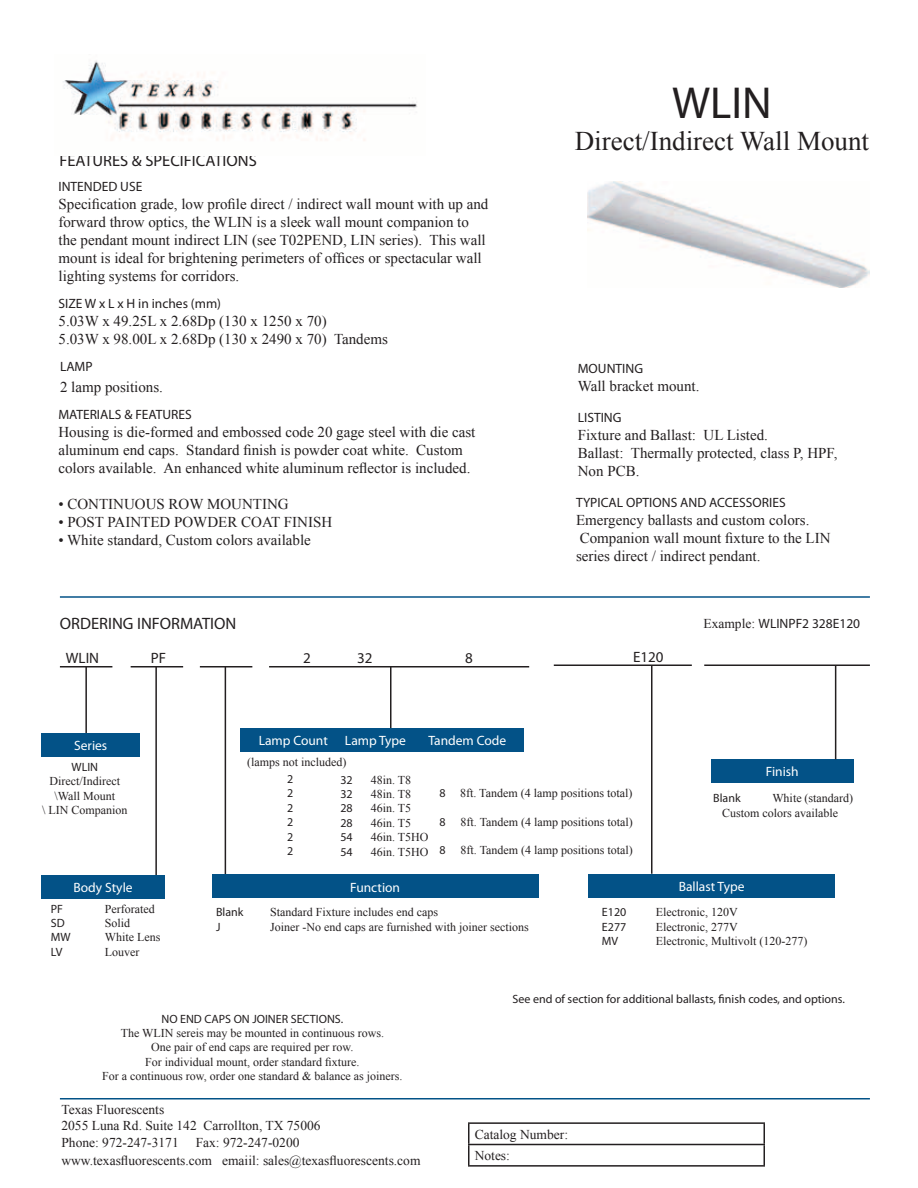
<style>
.page{position:relative;width:918px;height:1188px;background:#fff}
.page>*{position:absolute;margin:0;border:0;box-sizing:border-box;transform-origin:0 0}
.t1{font:45px "Myriad Pro";color:#231f20}
.t2{font:27px "Times New Roman";color:#231f20}
.t3{font:16.5px "Myriad Pro";color:#231f20}
.t4{font:15px/18px "Times New Roman";color:#231f20}
.t5{font:15px "Myriad Pro";color:#231f20}
.t6{font:13.5px/16.2px "Times New Roman";color:#231f20}
.t7{font:13.5px "Myriad Pro";color:#231f20}
.t8{font:13.5px "Myriad Pro";color:#fff}
.t9{font:12px/14.4px "Times New Roman";color:#231f20;text-align:center}
.t10{font:12px/14.4px "Myriad Pro";color:#231f20;text-align:justify}
.s1{font-family:"Times New Roman"}
.s2{font-family:"Myriad Pro"}
</style>
<div class="page">
<hr style="left:468px;top:1122px;width:297px;height:2px;background:#231f20">
<hr style="left:468px;top:1124px;width:2px;height:20px;background:#231f20">
<hr style="left:468px;top:1144px;width:297px;height:1px;background:#231f20">
<hr style="left:468px;top:1145px;width:2px;height:20px;background:#231f20">
<svg style="left:764px;top:1124px;width:1px;height:41px"></svg>
<hr style="left:468px;top:1165px;width:297px;height:2px;background:#231f20">
<hr style="left:60px;top:596px;width:810px;height:2px;background:#035287">
<hr style="left:60px;top:1098px;width:810px;height:2px;background:#035287">
<hr style="left:60px;top:666px;width:52px;height:2px;background:#231f20">
<hr style="left:269px;top:666px;width:260px;height:2px;background:#231f20">
<hr style="left:704px;top:665px;width:166px;height:1px;background:#231f20">
<hr style="left:390px;top:666px;width:2px;height:68px;background:#231f20">
<hr style="left:85px;top:666px;width:2px;height:68px;background:#231f20">
<div style="left:41px;top:734px;width:99px;height:23px;background:#035287"></div>
<div style="left:588px;top:874px;width:247px;height:23px;background:#035287"></div>
<div style="left:711px;top:760px;width:143px;height:23px;background:#035287"></div>
<div style="left:241px;top:728px;width:283px;height:23px;background:#035287"></div>
<hr style="left:651px;top:666px;width:1px;height:208px;background:#231f20">
<hr style="left:835px;top:666px;width:1px;height:93px;background:#231f20">
<img style="left:63px;top:60px;width:354px;height:81px">
<img style="left:587px;top:181px;width:282px;height:107px">
<hr style="left:200px;top:666px;width:52px;height:2px;background:#231f20">
<hr style="left:225px;top:666px;width:1px;height:220px;background:#231f20">
<div style="left:212px;top:875px;width:326px;height:23px;background:#035287"></div>
<hr style="left:554px;top:665px;width:138px;height:1px;background:#231f20">
<hr style="left:131px;top:666px;width:52px;height:2px;background:#231f20">
<hr style="left:155px;top:666px;width:2px;height:221px;background:#231f20">
<div style="left:41px;top:875px;width:124px;height:23px;background:#035287"></div>
<p class="t3" style="left:59px;top:152px;width:199px">FEATURES &amp; SPECIFICATIONS</p>
<p class="t7" style="left:58px;top:179px;width:85px">INTENDED USE</p>
<p class="t4" style="left:58px;top:195px;width:431px">Specification grade, low profile direct / indirect wall mount with up and forward throw optics, the WLIN is a sleek wall mount companion to the pendant mount indirect LIN (see T02PEND, LIN series). This wall mount is ideal for brightening perimeters of offices or spectacular wall lighting systems for corridors.</p>
<p class="t7" style="left:58px;top:296px;width:164px">SIZE W x L x H in inches (mm)</p>
<p class="t4" style="left:58px;top:312px;width:331px">5.03W x 49.25L x 2.68Dp (130 x 1250 x 70)<br>5.03W x 98.00L x 2.68Dp (130 x 2490 x 70) Tandems</p>
<p class="t7" style="left:60px;top:359px;width:34px">LAMP</p>
<p class="t4" style="left:60px;top:378px;width:104px">2 lamp positions.</p>
<p class="t7" style="left:58px;top:407px;width:135px">MATERIALS &amp; FEATURES</p>
<p class="t4" style="left:58px;top:423px;width:419px">Housing is die-formed and embossed code 20 gage steel with die cast aluminum end caps. Standard finish is powder coat white. Custom colors available. An enhanced white aluminum reflector is included.</p>
<p class="t4" style="left:58px;top:495px;width:232px">• CONTINUOUS ROW MOUNTING</p>
<p class="t4" style="left:58px;top:513px;width:275px">• POST PAINTED POWDER COAT FINISH</p>
<p class="t4" style="left:58px;top:531px;width:254px">• White standard, Custom colors available</p>
<h1 class="t1" style="left:672px;top:78px;width:101px">WLIN</h1>
<h2 class="t2" style="left:575px;top:123px;width:296px">Direct/Indirect Wall Mount</h2>
<p class="t7" style="left:578px;top:362px;width:67px">MOUNTING</p>
<p class="t4" style="left:578px;top:377px;width:123px">Wall bracket mount.</p>
<p class="t7" style="left:578px;top:410px;width:45px">LISTING</p>
<p class="t4" style="left:578px;top:426px;width:261px">Fixture and Ballast: UL Listed.<br>Ballast: Thermally protected, class P, HPF,<br>Non PCB.</p>
<p class="t7" style="left:576px;top:495px;width:211px">TYPICAL OPTIONS AND ACCESSORIES</p>
<p class="t4" style="left:576px;top:510px;width:256px">Emergency ballasts and custom colors.<br>Companion wall mount fixture to the LIN series direct / indirect pendant.</p>
<p class="t3" style="left:60px;top:615px;width:178px">ORDERING INFORMATION</p>
<p class="t7" style="left:704px;top:616px;width:158px"><span class="s1">Example:</span> WLINPF2 328E120</p>
<p class="t5" style="left:66px;top:649px;width:35px">WLIN</p>
<p class="t5" style="left:303px;top:650px;width:9px">2</p>
<p class="t5" style="left:357px;top:650px;width:17px">32</p>
<p class="t5" style="left:465px;top:650px;width:9px">8</p>
<p class="t5" style="left:633px;top:649px;width:32px">E120</p>
<p class="t5" style="left:151px;top:650px;width:17px">PF</p>
<p class="t8" style="left:74px;top:738px;width:35px">Series</p>
<p class="t8" style="left:259px;top:733px;width:71px">Lamp Count</p>
<p class="t8" style="left:345px;top:733px;width:63px">Lamp Type</p>
<p class="t8" style="left:428px;top:733px;width:79px">Tandem Code</p>
<p class="t9" style="left:247px;top:754px;width:101px">(lamps not included)</p>
<p class="t10" style="left:72px;top:760px;width:28px">WLIN</p>
<p class="t9" style="left:42px;top:774px;width:87px">Direct/Indirect \Wall Mount<br>\ LIN Companion</p>
<p class="t10" style="left:287px;top:772px;width:8px">2<br>2<br>2<br>2<br>2<br>2</p>
<p class="t10" style="left:340px;top:773px;width:14px">32</p>
<p class="t9" style="left:371px;top:772px;width:42px">48in. T8</p>
<p class="t10" style="left:340px;top:787px;width:14px">32</p>
<p class="t9" style="left:371px;top:787px;width:42px">48in. T8</p>
<p class="t10" style="left:340px;top:801px;width:14px">28</p>
<p class="t9" style="left:371px;top:801px;width:42px">46in. T5</p>
<p class="t10" style="left:340px;top:816px;width:14px">28</p>
<p class="t9" style="left:371px;top:815px;width:42px">46in. T5</p>
<p class="t10" style="left:340px;top:830px;width:14px">54</p>
<p class="t9" style="left:371px;top:830px;width:59px">46in. T5HO</p>
<p class="t10" style="left:340px;top:845px;width:14px">54</p>
<p class="t9" style="left:371px;top:844px;width:59px">46in. T5HO</p>
<p class="t8" style="left:73px;top:880px;width:61px">Body Style</p>
<p class="t8" style="left:350px;top:880px;width:51px">Function</p>
<p class="t9" style="left:440px;top:785px;width:194px"><span class="s2">8</span> 8ft. Tandem (4 lamp positions total)</p>
<p class="t10" style="left:440px;top:815px;width:8px">8</p>
<p class="t9" style="left:461px;top:814px;width:174px">8ft. Tandem (4 lamp positions total)</p>
<p class="t10" style="left:440px;top:843px;width:8px">8</p>
<p class="t9" style="left:461px;top:843px;width:174px">8ft. Tandem (4 lamp positions total)</p>
<p class="t8" style="left:766px;top:765px;width:34px">Finish</p>
<p class="t10" style="left:713px;top:791px;width:29px">Blank</p>
<p class="t9" style="left:722px;top:791px;width:133px;text-align:left;text-indent:50px">White (standard)<br>Custom colors available</p>
<p class="t8" style="left:679px;top:879px;width:67px">Ballast Type</p>
<p class="t10" style="left:51px;top:902px;width:14px">PF</p>
<p class="t9" style="left:105px;top:901px;width:51px">Perforated</p>
<p class="t10" style="left:51px;top:916px;width:15px">SD</p>
<p class="t9" style="left:105px;top:916px;width:27px">Solid</p>
<p class="t10" style="left:51px;top:930px;width:21px">MW</p>
<p class="t9" style="left:105px;top:930px;width:57px">White Lens</p>
<p class="t10" style="left:51px;top:945px;width:13px">LV</p>
<p class="t9" style="left:105px;top:944px;width:36px">Louver</p>
<p class="t10" style="left:216px;top:905px;width:29px">Blank</p>
<p class="t9" style="left:270px;top:905px;width:169px">Standard Fixture includes end caps</p>
<p class="t10" style="left:216px;top:920px;width:6px">J</p>
<p class="t9" style="left:270px;top:919px;width:260px">Joiner -No end caps are furnished with joiner sections</p>
<p class="t10" style="left:602px;top:905px;width:26px">E120</p>
<p class="t9" style="left:656px;top:905px;width:83px">Electronic, 120V</p>
<p class="t10" style="left:602px;top:920px;width:26px">E277</p>
<p class="t9" style="left:656px;top:919px;width:83px">Electronic, 277V</p>
<p class="t10" style="left:602px;top:934px;width:18px">MV</p>
<p class="t9" style="left:656px;top:934px;width:153px">Electronic, Multivolt (120-277)</p>
<p class="t10" style="left:512px;top:992px;width:334px">See end of section for additional ballasts, finish codes, and options.</p>
<p class="t10" style="left:161px;top:1012px;width:183px">NO END CAPS ON JOINER SECTIONS.</p>
<p class="t9" style="left:102px;top:1026px;width:302px">The WLIN sereis may be mounted in continuous rows.<br>One pair of end caps are required per row.<br>For individual mount, order standard fixture.<br>For a continuous row, order one standard &amp; balance as joiners.</p>
<p class="t6" style="left:61px;top:1101px;width:261px">Texas Fluorescents<br>2055 Luna Rd. Suite 142 Carrollton, TX 75006<br>Phone: 972-247-3171</p>
<p class="t6" style="left:61px;top:1133px;width:361px;line-height:18px;text-indent:134px">Fax: 972-247-0200 www.texasfluorescents.com emaiil: sales@texasfluorescents.com</p>
<p class="t6" style="left:475px;top:1123px;width:95px;line-height:21.3px">Catalog Number:<br>Notes:</p>
</div>
